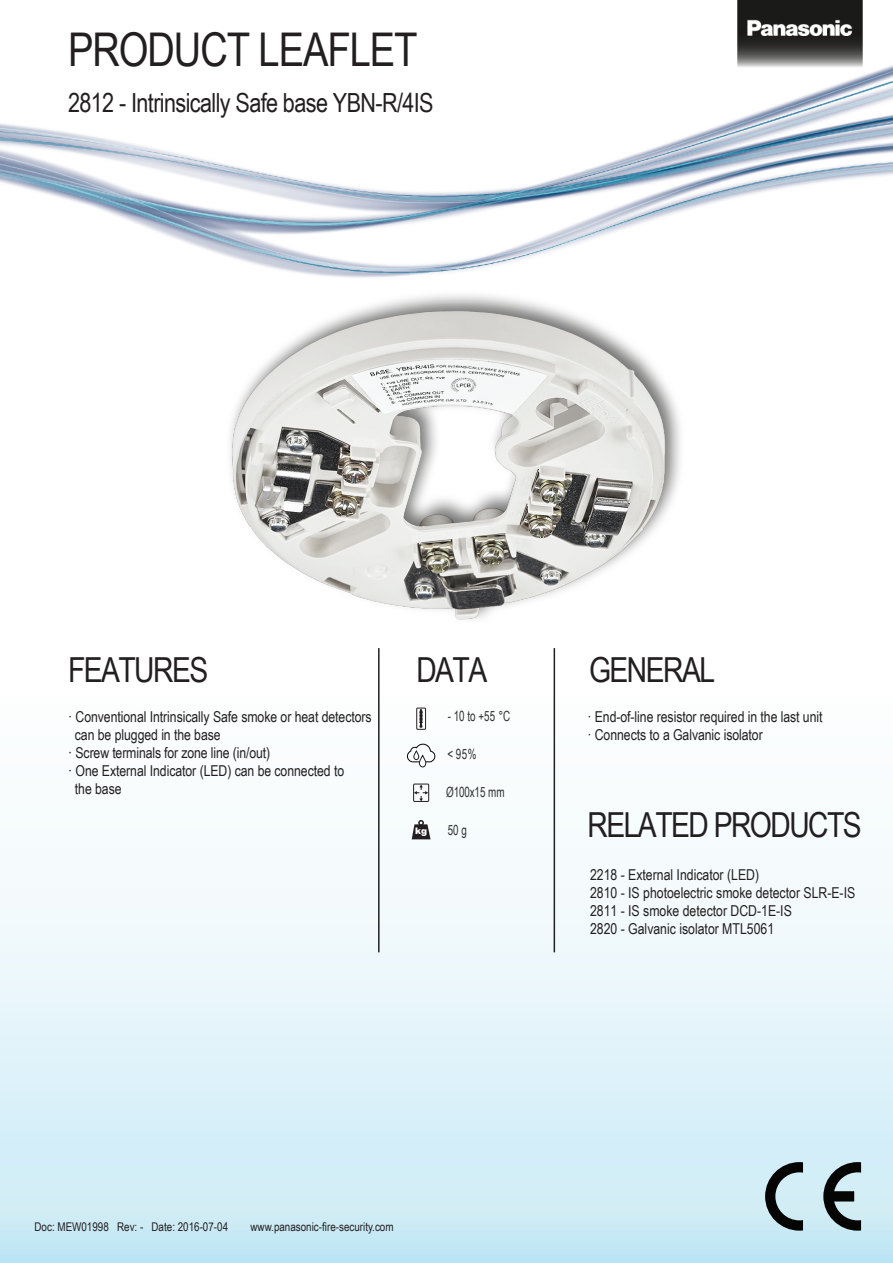
<style>
.page{position:relative;width:893px;height:1263px;background:#fff}
.page>*{position:absolute;margin:0;border:0;box-sizing:border-box;transform-origin:0 0}
.t1{font:46.5px "Arial Narrow";letter-spacing:-.025em;color:#231f20}
.t2{font:34.5px "Arial Narrow";letter-spacing:-.045em;color:#231f20}
.t3{font:26.4px "Arial Narrow";letter-spacing:-.025em;color:#231f20}
.t4{font:15px/18px "Arial Narrow";letter-spacing:-.005em;color:#231f20}
.t5{font:14.1px "Arial Narrow";letter-spacing:-.005em;color:#312f30;scale:.85 1}
.t6{font:12px "Arial Narrow";color:#231f20}
.t7{font:900 9px "Arial";color:#fff}
</style>
<div class="page">
<svg style="left:0;top:648px;width:893px;height:615px"></svg>
<img style="left:0;top:65px;width:893px;height:210px">
<div style="left:417px;top:708px;width:9px;height:21px;background:#fff"></div>
<div style="left:416px;top:708px;width:10px;height:22px;border:1px solid #231f20"></div>
<svg style="left:419px;top:710px;width:4px;height:18px"></svg>
<div style="left:413px;top:784px;width:16px;height:18px;border:1px solid #231f20"></div>
<svg style="left:414px;top:784px;width:14px;height:17px"></svg>
<svg style="left:412px;top:820px;width:19px;height:19px"></svg>
<svg style="left:407px;top:743px;width:29px;height:25px"></svg>
<img style="left:230px;top:275px;width:451px;height:345px">
<hr style="left:378px;top:648px;width:2px;height:304px;background:#231f20">
<hr style="left:554px;top:648px;width:1px;height:304px;background:#231f20">
<img style="left:735px;top:0;width:130px;height:72px">
<svg style="left:823px;top:1162px;width:38px;height:68px;background:#718084"></svg>
<svg style="left:765px;top:1162px;width:38px;height:68px;background:#819297"></svg>
<h1 class="t1" style="left:68px;top:15px;width:351px">PRODUCT LEAFLET</h1>
<h3 class="t3" style="left:68px;top:83px;width:367px">2812 - Intrinsically Safe base YBN-R/4IS</h3>
<h2 class="t2" style="left:68px;top:644px;width:142px">FEATURES</h2>
<h2 class="t2" style="left:416px;top:644px;width:72px">DATA</h2>
<h2 class="t2" style="left:589px;top:644px;width:128px">GENERAL</h2>
<p class="t4" style="left:68px;top:707px;width:305px">· Conventional Intrinsically Safe smoke or heat detectors</p>
<p class="t4" style="left:75px;top:725px;width:147px">can be plugged in the base</p>
<p class="t4" style="left:68px;top:743px;width:203px">· Screw terminals for zone line (in/out)</p>
<p class="t4" style="left:68px;top:761px;width:277px">· One External Indicator (LED) can be connected to</p>
<p class="t4" style="left:75px;top:779px;width:48px">the base</p>
<p class="t7" style="left:415px;top:825px;width:14px">kg</p>
<p class="t5" style="left:448px;top:706px;width:75px">- 10 to +55 °C</p>
<p class="t5" style="left:447px;top:743px;width:36px">&lt; 95%</p>
<p class="t5" style="left:446px;top:781px;width:71px">Ø100x15 mm</p>
<p class="t5" style="left:448px;top:819px;width:24px">50 g</p>
<p class="t4" style="left:587px;top:707px;width:237px">· End-of-line resistor required in the last unit · Connects to a Galvanic isolator</p>
<h2 class="t2" style="left:587px;top:799px;width:276px">RELATED PRODUCTS</h2>
<p class="t4" style="left:590px;top:865px;width:267px">2218 - External Indicator (LED)<br>2810 - IS photoelectric smoke detector SLR-E-IS 2811 - IS smoke detector DCD-1E-IS<br>2820 - Galvanic isolator MTL5061</p>
<p class="t6" style="left:34px;top:1217px;width:195px">Doc: MEW01998 Rev: - Date: 2016-07-04</p>
<p class="t6" style="left:250px;top:1217px;width:145px">www.panasonic-fire-security.com</p>
</div>
